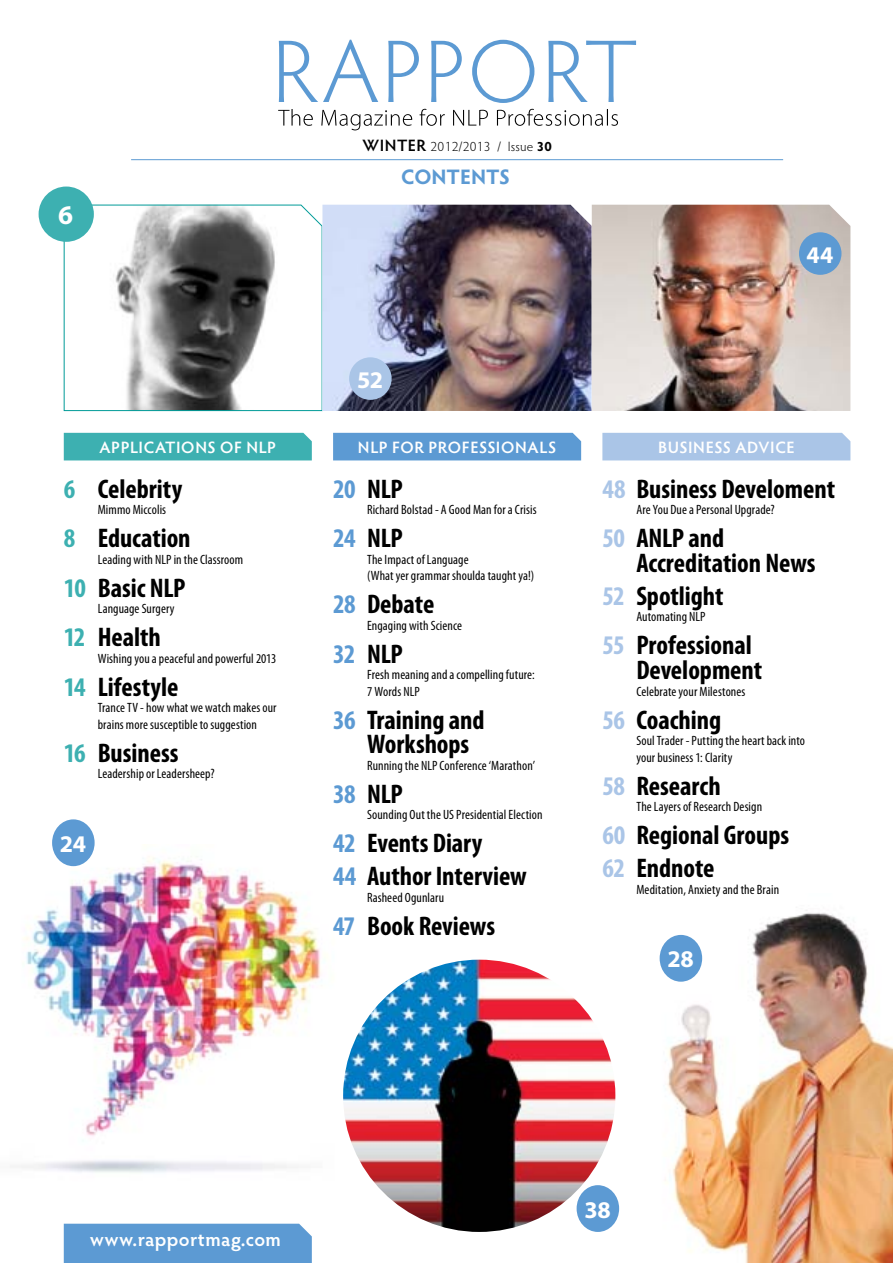
<style>
.page{position:relative;width:893px;height:1263px;background:#fff}
.page>*{position:absolute;margin:0;border:0;box-sizing:border-box;transform-origin:0 0}
.t1{font:700 condensed 27px/24.8px "Myriad Pro";letter-spacing:-.005em;color:#000}
.t2{font:700 27px "Myriad Pro";color:#fff}
.t3{font:700 24px "Myriad Pro";letter-spacing:-.01em;color:#fff}
.t4{font:700 21px "Hypatia Sans Pro";letter-spacing:-.005em;color:#5c9ad3}
.t5{font:600 19.5px "Hypatia Sans Pro";letter-spacing:.025em;color:#fff}
.t6{font:600 16.5px "Hypatia Sans Pro";letter-spacing:.035em;color:#fff}
.t7{font:condensed 13.5px/16.5px "Myriad Pro";letter-spacing:.005em;color:#000}
.t8{font:300 13.5px "Hypatia Sans Pro";letter-spacing:.02em;color:#000}
.s1{font-weight:600;font-size:16.5px}
.s2{font-weight:700}
.s3{color:#aac5e7}
.s4{color:#3db0b1}
.s5{color:#5c9ad3}
</style>
<div class="page">
<hr style="left:131px;top:159px;width:652px;height:1px;background:#5c9ad3">
<div style="left:64px;top:1224px;width:248px;height:39px;background:#5c9ad3"></div>
<img style="left:10px;top:848px;width:353px;height:325px">
<img style="left:659px;top:910px;width:234px;height:353px">
<svg style="left:63px;top:204px;width:259px;height:207px"></svg>
<img style="left:322px;top:205px;width:270px;height:206px">
<img style="left:592px;top:205px;width:258px;height:206px">
<img style="left:343px;top:960px;width:272px;height:272px;border-radius:136px">
<svg style="left:279px;top:40px;width:357px;height:63px"></svg>
<svg style="left:278px;top:109px;width:340px;height:21px"></svg>
<div style="left:64px;top:433px;width:248px;height:27px;background:#3db0b1"></div>
<div style="left:333px;top:433px;width:248px;height:27px;background:#5c9ad3"></div>
<div style="left:602px;top:433px;width:248px;height:27px;background:#aac5e7"></div>
<div style="left:39px;top:187px;width:55px;height:55px;background:#3db0b1;border-radius:50%"></div>
<div style="left:349px;top:357px;width:43px;height:43px;background:#aac5e7;border-radius:50%"></div>
<div style="left:660px;top:935px;width:42px;height:47px;background:#5c9ad3;border-radius:50%"></div>
<div style="left:52px;top:819px;width:43px;height:47px;background:#5c9ad3;border-radius:50%"></div>
<div style="left:577px;top:1185px;width:42px;height:47px;background:#5c9ad3;border-radius:50%"></div>
<div style="left:799px;top:232px;width:42px;height:43px;background:#5c9ad3;border-radius:50%"></div>
<p class="t8" style="left:362px;top:138px;width:191px"><span class="s1">WINTER</span> 2012/2013 / Issue <span class="s2">30</span></p>
<p class="t2" style="left:58px;top:200px;width:16px">6</p>
<p class="t4" style="left:401px;top:162px;width:110px">CONTENTS</p>
<p class="t3" style="left:357px;top:366px;width:27px">52</p>
<p class="t3" style="left:806px;top:241px;width:28px">44</p>
<p class="t6" style="left:100px;top:436px;width:169px">Applications of NLP</p>
<p class="t6" style="left:358px;top:436px;width:190px">NLP FOR PROFESSIONALS</p>
<p class="t6" style="left:658px;top:436px;width:138px">BUSINESS ADVICE</p>
<p class="t1" style="left:602px;top:476px;width:234px"><span class="s3">48</span> Business Develoment</p>
<p class="t7" style="left:636px;top:502px;width:140px">Are You Due a Personal Upgrade?</p>
<p class="t1" style="left:636px;top:525px;width:181px;text-indent:-34px"><span class="s3">50</span> ANLP and<br>Accreditation News</p>
<p class="t1" style="left:602px;top:583px;width:123px"><span class="s3">52</span> Spotlight</p>
<p class="t7" style="left:636px;top:609px;width:71px">Automating NLP</p>
<p class="t1" style="left:636px;top:632px;width:127px;text-indent:-34px"><span class="s3">55</span> Professional<br>Development</p>
<p class="t7" style="left:636px;top:683px;width:111px">Celebrate your Milestones</p>
<p class="t1" style="left:602px;top:707px;width:120px"><span class="s3">56</span> Coaching</p>
<p class="t7" style="left:636px;top:733px;width:170px">Soul Trader - Putting the heart back into your business 1: Clarity</p>
<p class="t1" style="left:602px;top:773px;width:120px"><span class="s3">58</span> Research</p>
<p class="t7" style="left:636px;top:799px;width:127px">The Layers of Research Design</p>
<p class="t1" style="left:602px;top:818px;width:188px;line-height:33px"><span class="s3">60</span> Regional Groups<br><span class="s3">62</span> Endnote</p>
<p class="t7" style="left:636px;top:881px;width:144px">Meditation, Anxiety and the Brain</p>
<p class="t1" style="left:64px;top:476px;width:120px"><span class="s4">6</span> Celebrity</p>
<p class="t7" style="left:98px;top:502px;width:70px">Mimmo Miccolis</p>
<p class="t1" style="left:64px;top:525px;width:128px"><span class="s4">8</span> Education</p>
<p class="t7" style="left:98px;top:551px;width:147px">Leading with NLP in the Classroom</p>
<p class="t1" style="left:64px;top:575px;width:123px"><span class="s4">10</span> Basic NLP</p>
<p class="t7" style="left:98px;top:601px;width:78px">Language Surgery</p>
<p class="t1" style="left:64px;top:624px;width:99px"><span class="s4">12</span> Health</p>
<p class="t7" style="left:98px;top:650px;width:180px">Wishing you a peaceful and powerful 2013</p>
<p class="t1" style="left:64px;top:674px;width:116px"><span class="s4">14</span> Lifestyle</p>
<p class="t7" style="left:98px;top:700px;width:180px">Trance TV - how what we watch makes our brains more susceptible to suggestion</p>
<p class="t1" style="left:64px;top:740px;width:116px"><span class="s4">16</span> Business</p>
<p class="t7" style="left:98px;top:766px;width:118px">Leadership or Leadersheep?</p>
<p class="t1" style="left:333px;top:476px;width:71px"><span class="s5">20</span> NLP</p>
<p class="t7" style="left:367px;top:502px;width:171px">Richard Bolstad - A Good Man for a Crisis</p>
<p class="t1" style="left:333px;top:525px;width:71px"><span class="s5">24</span> NLP</p>
<p class="t7" style="left:367px;top:551px;width:169px">The Impact of Language<br>(What yer grammar shoulda taught ya!)</p>
<p class="t1" style="left:333px;top:591px;width:103px"><span class="s5">28</span> Debate</p>
<p class="t7" style="left:367px;top:617px;width:96px">Engaging with Science</p>
<p class="t1" style="left:333px;top:641px;width:71px"><span class="s5">32</span> NLP</p>
<p class="t7" style="left:367px;top:667px;width:169px">Fresh meaning and a compelling future:<br>7 Words NLP</p>
<p class="t1" style="left:367px;top:707px;width:119px;text-indent:-34px"><span class="s5">36</span> Training and<br>Workshops</p>
<p class="t7" style="left:367px;top:757px;width:170px">Running the NLP Conference ‘Marathon’</p>
<p class="t1" style="left:333px;top:781px;width:71px"><span class="s5">38</span> NLP</p>
<p class="t7" style="left:367px;top:807px;width:177px">Sounding Out the US Presidential Election</p>
<p class="t1" style="left:333px;top:826px;width:195px;line-height:33px"><span class="s5">42</span> Events Diary<br><span class="s5">44</span> Author Interview</p>
<p class="t7" style="left:367px;top:889px;width:79px">Rasheed Ogunlaru</p>
<p class="t1" style="left:333px;top:913px;width:164px"><span class="s5">47</span> Book Reviews</p>
<p class="t3" style="left:60px;top:830px;width:28px">24</p>
<p class="t5" style="left:90px;top:1226px;width:192px">www.rapportmag.com</p>
<p class="t3" style="left:667px;top:946px;width:28px">28</p>
<p class="t3" style="left:584px;top:1196px;width:28px">38</p>
</div>
